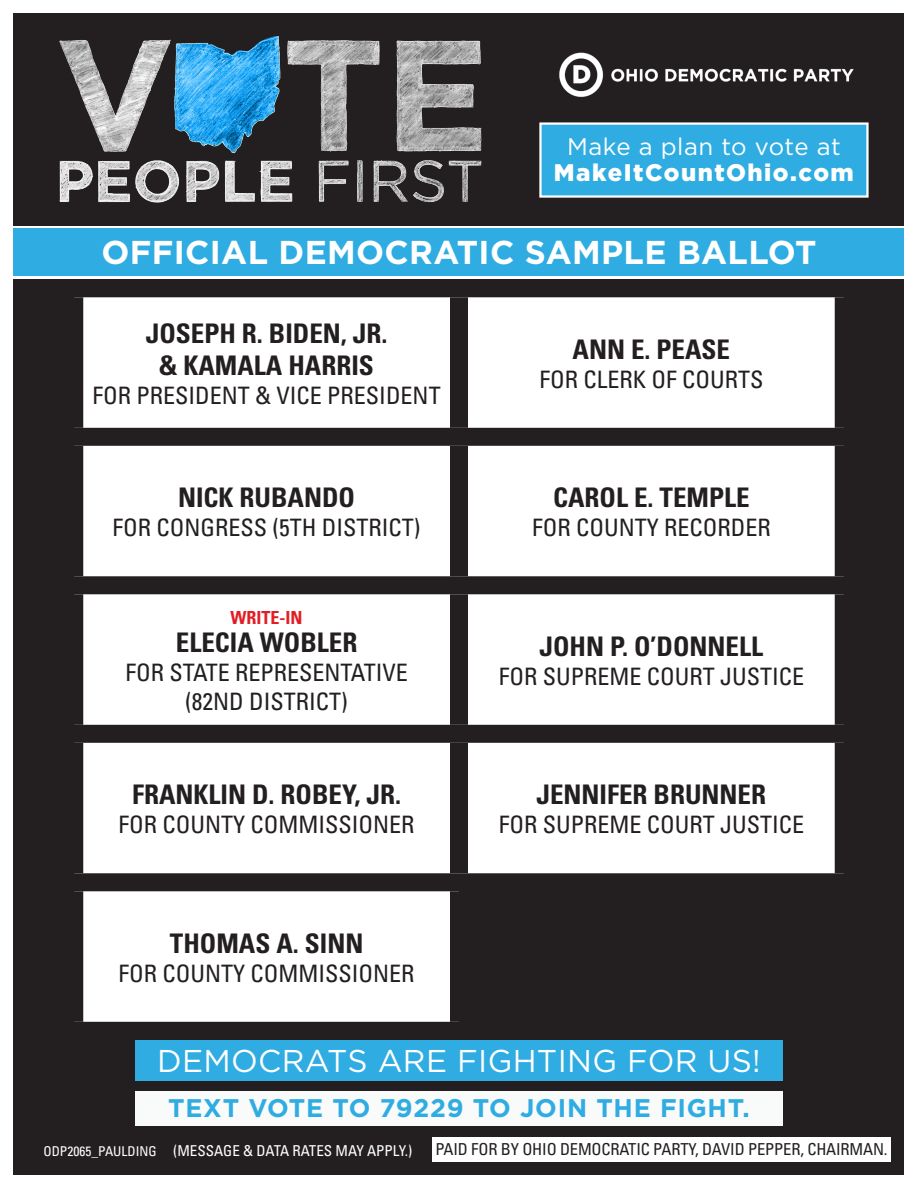
<style>
.page{position:relative;width:918px;height:1188px;background:#fff}
.page>*{position:absolute;margin:0;border:0;box-sizing:border-box;transform-origin:0 0}
.t1{font:700 33px "Gotham";letter-spacing:.01em;color:#fff}
.t2{font:31.5px "Gotham";letter-spacing:.01em;color:#fff}
.Name_Bold_18pt{font:700 condensed 27px/32.4px "Univers";color:#231f20;text-align:center}
.t3{font:700 25.5px "Gotham";letter-spacing:.03em;color:#2face2}
.Position_Title_16pt{font:condensed 24px "Univers";color:#231f20}
.t4{font:900 24px "Gotham";letter-spacing:.06em;color:#fff}
.t5{font:24px "Gotham";letter-spacing:.02em;color:#fff}
.Name_Bold_18pt-2{font:700 condensed 18px "Univers";color:#e11e25}
.t6{font:condensed 16.5px "Univers";letter-spacing:-.01em;color:#231f20}
.t7{font:condensed 15px "Univers";color:#fff}
.t8{font:condensed 13.5px "Univers";color:#fff}
</style>
<div class="page">
<div style="left:14px;top:14px;width:890px;height:212px;background:#231f20"></div>
<div style="left:14px;top:279px;width:890px;height:895px;background:#231f20"></div>
<img style="left:559px;top:52px;width:295px;height:45px">
<svg style="left:539px;top:122px;width:330px;height:76px;background:#3dafe0"></svg>
<div style="left:14px;top:229px;width:890px;height:47px;background:#2face2"></div>
<div style="left:135px;top:1041px;width:648px;height:40px;background:#2face2"></div>
<div style="left:135px;top:1092px;width:648px;height:34px;background:#f9fafa"></div>
<img style="left:59px;top:36px;width:423px;height:167px">
<div style="left:432px;top:1138px;width:459px;height:24px;background:#fff"></div>
<div style="left:83px;top:297px;width:752px;height:725px;background:#fff"></div>
<div style="left:459px;top:882px;width:385px;height:149px;background:#231f20"></div>
<div style="left:450px;top:297px;width:18px;height:131px;background:#231f20"></div>
<div style="left:65px;top:428px;width:394px;height:18px;background:#231f20"></div>
<div style="left:459px;top:428px;width:394px;height:18px;background:#231f20"></div>
<div style="left:450px;top:446px;width:18px;height:130px;background:#231f20"></div>
<div style="left:65px;top:576px;width:394px;height:18px;background:#231f20"></div>
<div style="left:459px;top:576px;width:394px;height:18px;background:#231f20"></div>
<div style="left:450px;top:594px;width:18px;height:131px;background:#231f20"></div>
<div style="left:65px;top:725px;width:394px;height:18px;background:#231f20"></div>
<div style="left:459px;top:725px;width:394px;height:18px;background:#231f20"></div>
<div style="left:450px;top:743px;width:18px;height:130px;background:#231f20"></div>
<div style="left:65px;top:873px;width:394px;height:18px;background:#231f20"></div>
<div style="left:459px;top:873px;width:394px;height:18px;background:#231f20"></div>
<div style="left:450px;top:891px;width:18px;height:131px;background:#231f20"></div>
<p class="t5" style="left:567px;top:131px;width:275px">Make a plan to vote at</p>
<p class="t4" style="left:554px;top:158px;width:301px">MakeItCountOhio.com</p>
<h1 class="t1" style="left:101px;top:230px;width:717px">OFFICIAL DEMOCRATIC SAMPLE BALLOT</h1>
<p class="Name_Bold_18pt" style="left:146px;top:317px;width:243px">JOSEPH R. BIDEN, JR. &amp; KAMALA HARRIS</p>
<p class="Position_Title_16pt" style="left:93px;top:380px;width:350px">FOR PRESIDENT &amp; VICE PRESIDENT</p>
<p class="Name_Bold_18pt" style="left:178px;top:481px;width:179px">NICK RUBANDO</p>
<p class="Position_Title_16pt" style="left:113px;top:512px;width:310px">FOR CONGRESS (5TH DISTRICT)</p>
<p class="Name_Bold_18pt-2" style="left:231px;top:606px;width:74px">WRITE-IN</p>
<p class="Name_Bold_18pt" style="left:176px;top:626px;width:183px">ELECIA WOBLER</p>
<p class="Position_Title_16pt" style="left:125px;top:657px;width:284px">FOR STATE REPRESENTATIVE</p>
<p class="Position_Title_16pt" style="left:185px;top:686px;width:164px">(82ND DISTRICT)</p>
<p class="Name_Bold_18pt" style="left:132px;top:778px;width:271px">FRANKLIN D. ROBEY, JR.</p>
<p class="Position_Title_16pt" style="left:119px;top:809px;width:298px">FOR COUNTY COMMISSIONER</p>
<p class="Name_Bold_18pt" style="left:170px;top:927px;width:195px">THOMAS A. SINN</p>
<p class="Position_Title_16pt" style="left:119px;top:958px;width:298px">FOR COUNTY COMMISSIONER</p>
<p class="Name_Bold_18pt" style="left:573px;top:333px;width:159px">ANN E. PEASE</p>
<p class="Position_Title_16pt" style="left:539px;top:364px;width:226px">FOR CLERK OF COURTS</p>
<p class="Name_Bold_18pt" style="left:553px;top:481px;width:198px">CAROL E. TEMPLE</p>
<p class="Position_Title_16pt" style="left:532px;top:512px;width:240px">FOR COUNTY RECORDER</p>
<p class="Name_Bold_18pt" style="left:540px;top:630px;width:225px">JOHN P. O’DONNELL</p>
<p class="Position_Title_16pt" style="left:499px;top:661px;width:307px">FOR SUPREME COURT JUSTICE</p>
<p class="Name_Bold_18pt" style="left:537px;top:778px;width:231px">JENNIFER BRUNNER</p>
<p class="Position_Title_16pt" style="left:499px;top:809px;width:307px">FOR SUPREME COURT JUSTICE</p>
<h2 class="t2" style="left:157px;top:1040px;width:605px">DEMOCRATS ARE FIGHTING FOR US!</h2>
<p class="t3" style="left:168px;top:1091px;width:583px">TEXT VOTE TO 79229 TO JOIN THE FIGHT.</p>
<p class="t8" style="left:44px;top:1142px;width:115px">ODP2065_PAULDING</p>
<p class="t7" style="left:173px;top:1141px;width:241px">(MESSAGE &amp; DATA RATES MAY APPLY.)</p>
<p class="t6" style="left:435px;top:1139px;width:454px">PAID FOR BY OHIO DEMOCRATIC PARTY, DAVID PEPPER, CHAIRMAN.</p>
</div>
